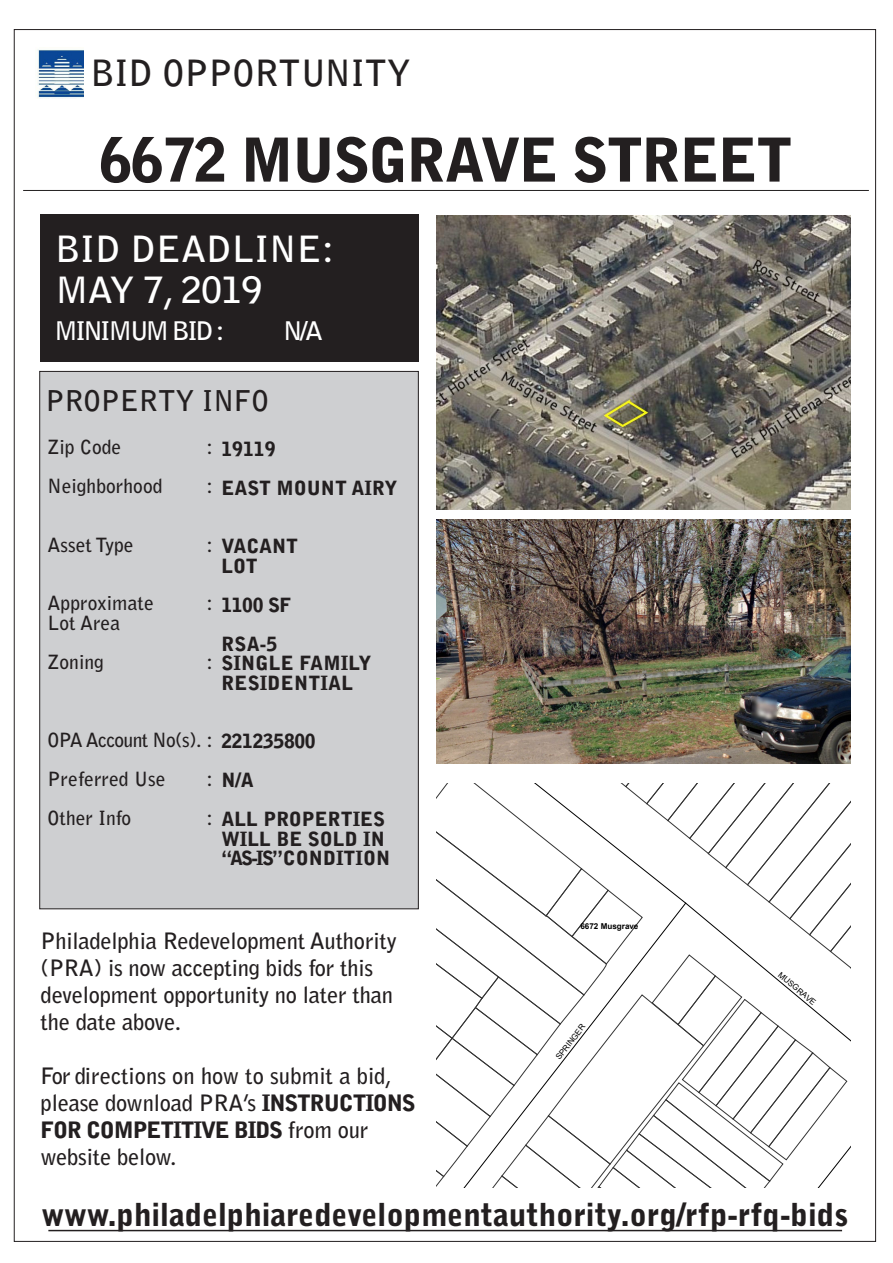
<style>
.page{position:relative;width:893px;height:1263px;background:#fff}
.page>*{position:absolute;margin:0;border:0;box-sizing:border-box;transform-origin:0 0}
.t1{font:900 60px "Bell Gothic Std";letter-spacing:-.03em;color:#231f20}
.t2{font:700 36px "Bell Gothic Std";color:#fff;scale:1.05 1}
.t3{font:700 36px "Bell Gothic Std";color:#231f20}
.t4{font:900 31.5px "Bell Gothic Std";color:#231f20}
.t5{font:700 28.5px "Bell Gothic Std";color:#231f20}
.t6{font:700 25.5px "Bell Gothic Std";letter-spacing:-.09em;color:#fff;scale:1.05 1}
.t7{font:700 22.5px/27px "Bell Gothic Std";letter-spacing:-.01em;color:#231f20}
.t8{font:900 19.5px "Bell Gothic Std";color:#231f20}
.t9{font:700 19.5px "Bell Gothic Std";color:#231f20}
.t10{font:700 19.5px "Bell Gothic Std";letter-spacing:-.03em;color:#231f20}
.t11{font:8.1px "Arial";color:#000}
.t12{font:700 8.1px "Arial";letter-spacing:.005em;color:#000}
.s1{font-weight:700}
.s2{font-weight:900}
</style>
<div class="page">
<img style="left:436px;top:519px;width:415px;height:245px">
<img style="left:436px;top:216px;width:414px;height:294px">
<div style="left:40px;top:215px;width:378px;height:147px;background:#231f20"></div>
<img style="left:37px;top:49px;width:47px;height:49px">
<hr style="left:23px;top:190px;width:846px;height:1px;background:#231f20">
<div style="left:40px;top:371px;width:378px;height:538px;background:#cecfd1"></div>
<svg style="left:436px;top:784px;width:415px;height:403px"></svg>
<hr style="left:48px;top:1230px;width:794px;height:1px;background:#231f20">
<p class="t3" style="left:90px;top:51px;width:322px">BID OPPORTUNITY</p>
<p class="t1" style="left:99px;top:125px;width:695px">6672 MUSGRAVE STREET</p>
<p class="t2" style="left:55px;top:227px;width:267px">BID DEADLINE:</p>
<p class="t2" style="left:55px;top:269px;width:199px">MAY 7, 2019</p>
<p class="t6" style="left:54px;top:315px;width:164px">MINIMUM BID :</p>
<p class="t6" style="left:283px;top:315px;width:39px">N/A</p>
<p class="t5" style="left:46px;top:383px;width:225px">PROPERTY INFO</p>
<p class="t9" style="left:48px;top:436px;width:75px">Zip Code</p>
<p class="t9" style="left:48px;top:475px;width:116px">Neighborhood</p>
<p class="t8" style="left:206px;top:437px;width:71px"><span class="s1">:</span> 19119</p>
<p class="t8" style="left:206px;top:476px;width:193px"><span class="s1">:</span> EAST MOUNT AIRY</p>
<p class="t9" style="left:48px;top:533px;width:87px">Asset Type</p>
<p class="t9" style="left:48px;top:592px;width:108px">Approximate</p>
<p class="t9" style="left:48px;top:611px;width:74px">Lot Area</p>
<p class="t9" style="left:48px;top:650px;width:58px">Zoning</p>
<p class="t8" style="left:206px;top:535px;width:93px"><span class="s1">:</span> VACANT</p>
<p class="t8" style="left:221px;top:554px;width:38px">LOT</p>
<p class="t8" style="left:206px;top:593px;width:87px"><span class="s1">:</span> 1100 SF</p>
<p class="t8" style="left:221px;top:632px;width:58px">RSA-5</p>
<p class="t8" style="left:221px;top:671px;width:133px">RESIDENTIAL</p>
<p class="t8" style="left:206px;top:652px;width:167px"><span class="s1">:</span> SINGLE FAMILY</p>
<p class="t10" style="left:48px;top:728px;width:270px">OPA Account No(s). : <span class="s2">221235800</span></p>
<p class="t9" style="left:48px;top:767px;width:119px">Preferred Use</p>
<p class="t9" style="left:48px;top:806px;width:85px">Other Info</p>
<p class="t8" style="left:206px;top:769px;width:49px"><span class="s1">:</span> N/A</p>
<p class="t8" style="left:206px;top:808px;width:180px"><span class="s1">:</span> ALL PROPERTIES</p>
<p class="t8" style="left:221px;top:827px;width:165px">WILL BE SOLD IN</p>
<p class="t8" style="left:221px;top:847px;width:170px">“AS-IS” CONDITION</p>
<p class="t7" style="left:41px;top:928px;width:358px">Philadelphia Redevelopment Authority (PRA) is now accepting bids for this</p>
<p class="t7" style="left:41px;top:982px;width:354px">development opportunity no later than the date above.</p>
<p class="t7" style="left:41px;top:1063px;width:377px">For directions on how to submit a bid, please download PRA’s <span class="s2">INSTRUCTIONS<br>FOR COMPETITIVE BIDS</span> from our website below.</p>
<p class="t12" style="left:580px;top:921px;width:60px">6672 Musgrave</p>
<p class="t11" style="left:553px;top:1055px;width:44px;rotate:-52deg">SPRINGER</p>
<p class="t11" style="left:783px;top:969px;width:48px;rotate:40deg">MUSGRAVE</p>
<p class="t4" style="left:41px;top:1196px;width:808px">www.philadelphiaredevelopmentauthority.org/rfp-rfq-bids</p>
</div>
